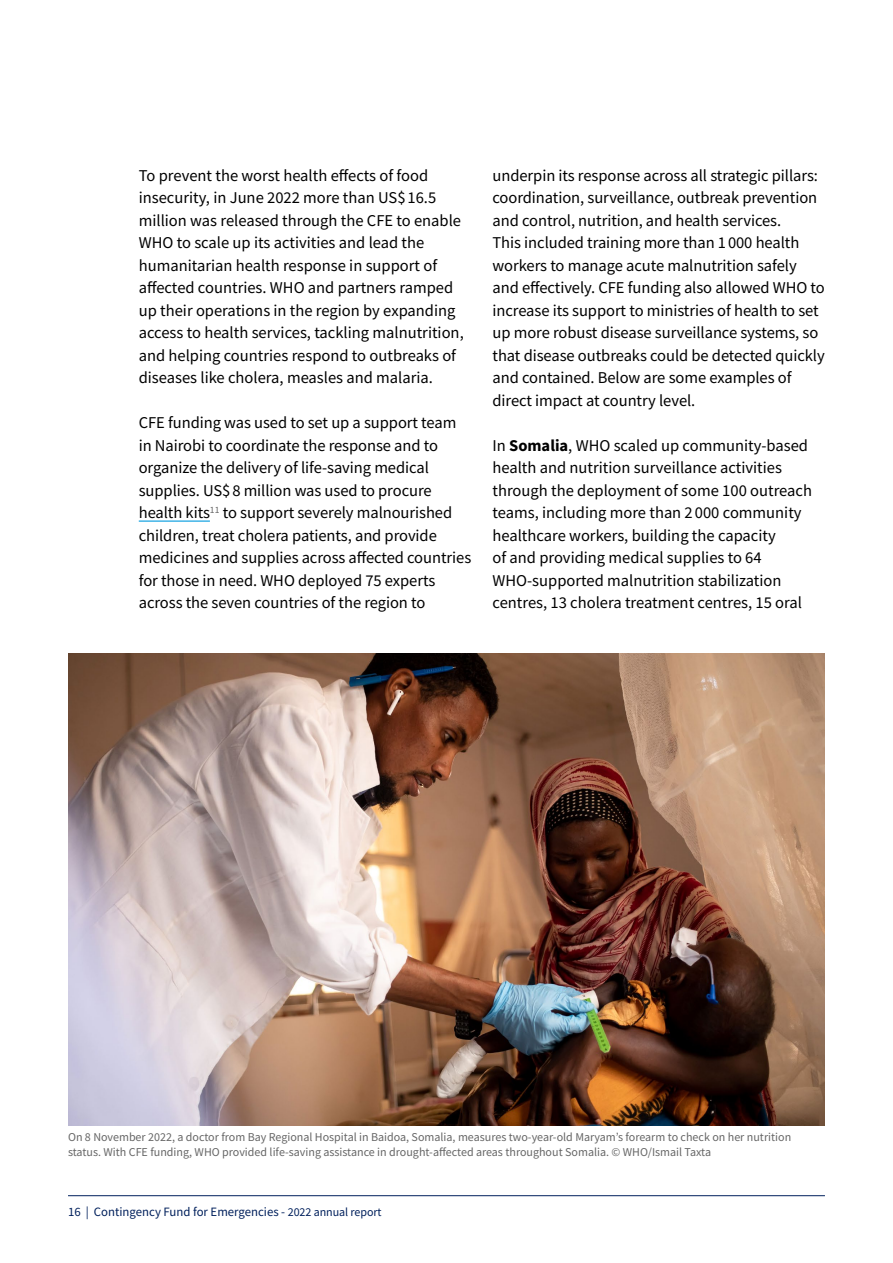
<style>
.page{position:relative;width:893px;height:1263px;background:#fff}
.page>*{position:absolute;margin:0;border:0;box-sizing:border-box;transform-origin:0 0}
.t1{font:16.5px/22.5px "Source Sans Pro";letter-spacing:-.005em;color:#000}
.t2{font:12.75px "Source Sans Pro";color:#00205c}
.t3{font:12px/15px "Source Sans Pro";color:#666}
.s1{font-weight:700}
.s2{font-size:12px}
</style>
<div class="page">
<hr style="left:68px;top:1195px;width:757px;height:1px;background:#00205c">
<hr style="left:139px;top:520px;width:71px;height:2px;background:#009ade">
<img style="left:68px;top:653px;width:757px;height:473px">
<p class="t1" style="left:139px;top:164px;width:326px">To prevent the worst health effects of food insecurity, in June 2022 more than US$16.5 million was released through the CFE to enable WHO to scale up its activities and lead the humanitarian health response in support of affected countries. WHO and partners ramped up their operations in the region by expanding access to health services, tackling malnutrition, and helping countries respond to outbreaks of diseases like cholera, measles and malaria.</p>
<p class="t1" style="left:139px;top:411px;width:334px">CFE funding was used to set up a support team in Nairobi to coordinate the response and to organize the delivery of life-saving medical supplies. US$8 million was used to procure health kits<sup>11</sup> to support severely malnourished children, treat cholera patients, and provide medicines and supplies across affected countries for those in need. WHO deployed 75 experts across the seven countries of the region to</p>
<p class="t1" style="left:492px;top:164px;width:334px">underpin its response across all strategic pillars: coordination, surveillance, outbreak prevention and control, nutrition, and health services.<br>This included training more than 1000 health workers to manage acute malnutrition safely and effectively. CFE funding also allowed WHO to increase its support to ministries of health to set up more robust disease surveillance systems, so that disease outbreaks could be detected quickly and contained. Below are some examples of direct impact at country level.</p>
<p class="t1" style="left:492px;top:434px;width:321px">In <span class="s1">Somalia</span>, WHO scaled up community-based health and nutrition surveillance activities through the deployment of some 100 outreach teams, including more than 2 000 community healthcare workers, building the capacity<br>of and providing medical supplies to 64<br>WHO-supported malnutrition stabilization centres, 13 cholera treatment centres, 15 oral</p>
<p class="t3" style="left:68px;top:1129px;width:725px">On 8 November 2022, a doctor from Bay Regional Hospital in Baidoa, Somalia, measures two-year-old Maryam’s forearm to check on her nutrition status. With CFE funding, WHO provided life-saving assistance in drought-affected areas throughout Somalia. © WHO/Ismail Taxta</p>
<p class="t2" style="left:68px;top:1203px;width:315px">16 | Contingency Fund for Emergencies - <span class="s2">2022 annual report</span></p>
</div>
